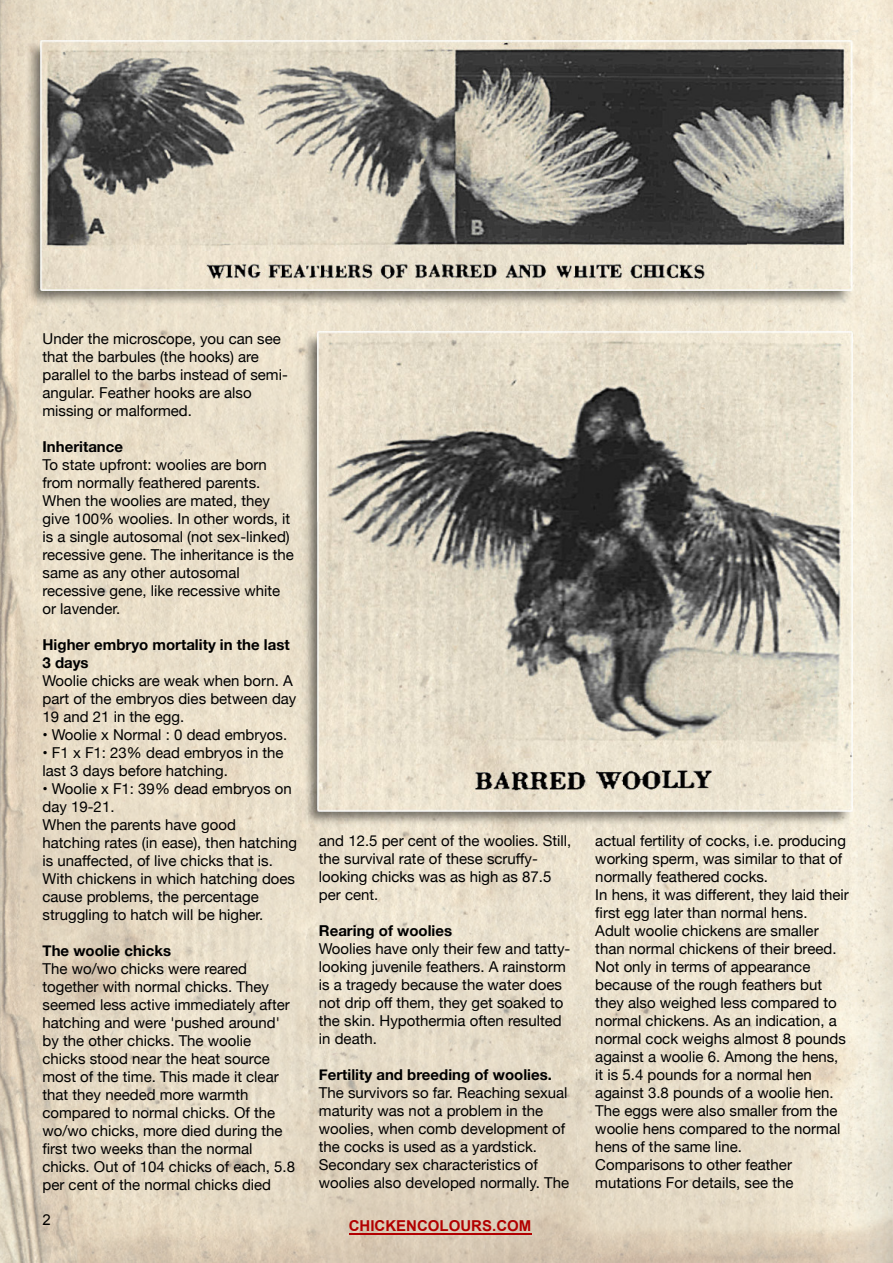
<style>
.page{position:relative;width:893px;height:1263px;background:#fff}
.page>*{position:absolute;margin:0;border:0;box-sizing:border-box;transform-origin:0 0}
.t1{font:15px/18px "Helvetica Neue";color:#000}
.t2{font:700 15px/18px "Helvetica Neue";color:#000}
.t3{font:700 15px "Arial";color:#b20000}
.t4{font:15px "Arial";color:#000}
</style>
<div class="page">
<img style="left:0;top:0;width:893px;height:1263px">
<hr style="left:349px;top:1233px;width:182px;height:1px;background:#b20000">
<img style="left:302px;top:332px;width:550px;height:495px">
<img style="left:26px;top:41px;width:826px;height:265px">
<p class="t1" style="left:43px;top:329px;width:247px">Under the microscope, you can see that the barbules (the hooks) are parallel to the barbs instead of semi&shy;angular. Feather hooks are also missing or malformed.</p>
<p class="t2" style="left:43px;top:437px;width:82px">Inheritance</p>
<p class="t1" style="left:43px;top:455px;width:253px">To state upfront: woolies are born from normally feathered parents.<br>When the woolies are mated, they give 100% woolies. In other words, it is a single autosomal (not sex-linked) recessive gene. The inheritance is the same as any other autosomal recessive gene, like recessive white or lavender.</p>
<p class="t2" style="left:43px;top:635px;width:249px">Higher embryo mortality in the last<br>3 days</p>
<p class="t1" style="left:43px;top:671px;width:255px">Woolie chicks are weak when born. A part of the embryos dies between day<br>19 and 21 in the egg.</p>
<p class="t1" style="left:43px;top:725px;width:246px">• Woolie x Normal : 0 dead embryos.</p>
<p class="t1" style="left:43px;top:743px;width:243px">• F1 x F1: 23% dead embryos in the last 3 days before hatching.</p>
<p class="t1" style="left:43px;top:779px;width:256px">• Woolie x F1: 39% dead embryos on day 19-21.<br>When the parents have good hatching rates (in ease), then hatching is unaffected, of live chicks that is.<br>With chickens in which hatching does cause problems, the percentage struggling to hatch will be higher.</p>
<p class="t2" style="left:43px;top:941px;width:130px">The woolie chicks</p>
<p class="t1" style="left:43px;top:959px;width:254px">The wo/wo chicks were reared together with normal chicks. They seemed less active immediately after hatching and were 'pushed around' by the other chicks. The woolie chicks stood near the heat source most of the time. This made it clear that they needed more warmth compared to normal chicks. Of the wo/wo chicks, more died during the first two weeks than the normal chicks. Out of 104 chicks of each, 5.8 per cent of the normal chicks died</p>
<p class="t4" style="left:43px;top:1214px;width:10px">2</p>
<p class="t1" style="left:319px;top:831px;width:254px">and 12.5 per cent of the woolies. Still, the survival rate of these scruffy&shy;looking chicks was as high as 87.5 per cent.</p>
<p class="t2" style="left:319px;top:921px;width:135px">Rearing of woolies</p>
<p class="t1" style="left:319px;top:939px;width:253px">Woolies have only their few and tatty&shy;looking juvenile feathers. A rainstorm is a tragedy because the water does not drip off them, they get soaked to the skin. Hypothermia often resulted in death.</p>
<p class="t2" style="left:319px;top:1065px;width:234px">Fertility and breeding of woolies.</p>
<p class="t1" style="left:319px;top:1083px;width:252px">The survivors so far. Reaching sexual maturity was not a problem in the woolies, when comb development of the cocks is used as a yardstick.<br>Secondary sex characteristics of woolies also developed normally. The</p>
<p class="t3" style="left:349px;top:1220px;width:184px">CHICKENCOLOURS.COM</p>
<p class="t1" style="left:595px;top:831px;width:255px">actual fertility of cocks, i.e. producing working sperm, was similar to that of normally feathered cocks.<br>In hens, it was different, they laid their first egg later than normal hens.<br>Adult woolie chickens are smaller than normal chickens of their breed.<br>Not only in terms of appearance because of the rough feathers but they also weighed less compared to normal chickens. As an indication, a normal cock weighs almost 8 pounds against a woolie 6. Among the hens, it is 5.4 pounds for a normal hen against 3.8 pounds of a woolie hen.<br>The eggs were also smaller from the woolie hens compared to the normal hens of the same line.<br>Comparisons to other feather mutations For details, see the</p>
</div>
